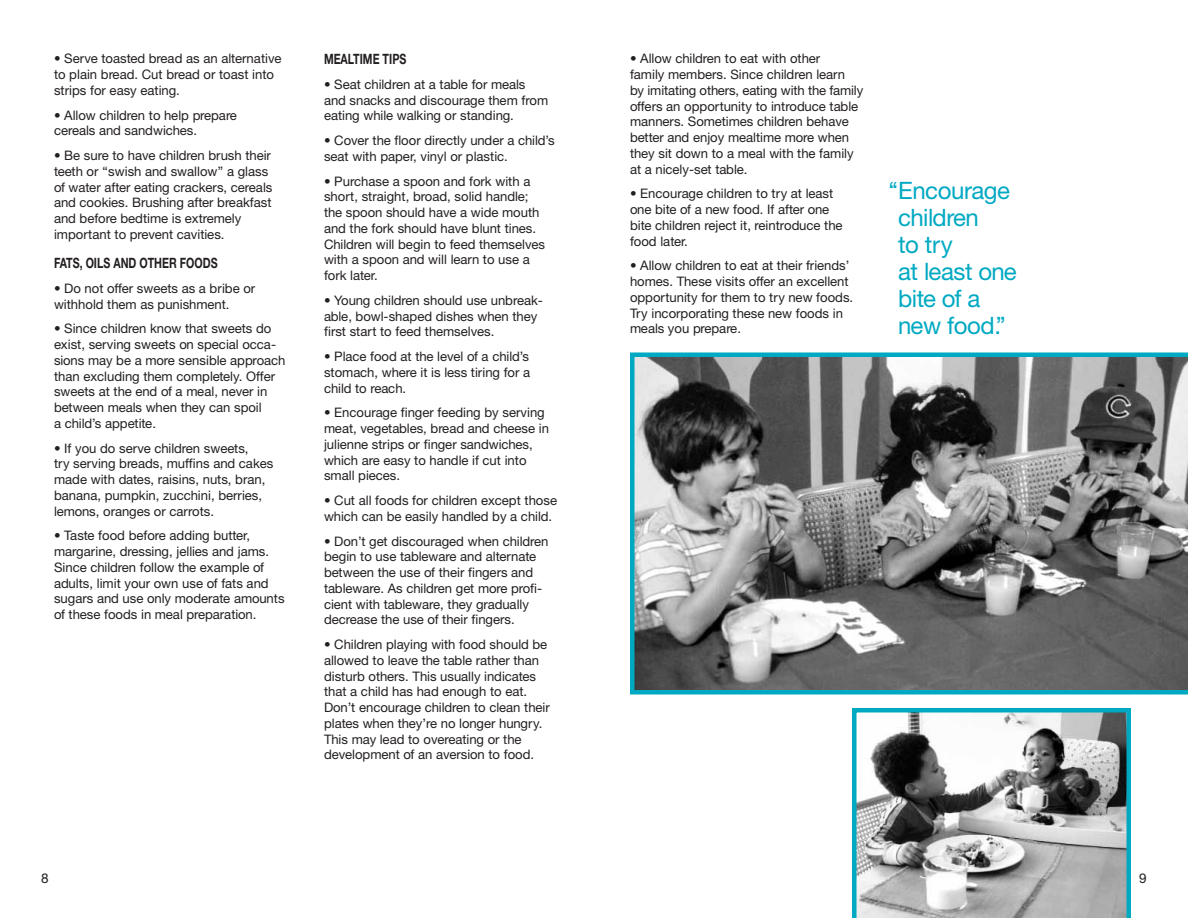
<style>
.page{position:relative;width:1188px;height:918px;background:#fff}
.page>*{position:absolute;margin:0;border:0;box-sizing:border-box;transform-origin:0 0}
.t1{font:24px/27px "Helvetica Neue";letter-spacing:-.015em;color:#00a9c2}
.t2{font:700 14.25px "Helvetica Neue";color:#231f20;scale:.75 1}
.t3{font:13.5px "Helvetica Neue";color:#231f20}
.t4{font:13.2px/15.8px "Helvetica Neue";color:#231f20}
</style>
<div class="page">
<svg style="left:630px;top:352px;width:558px;height:342px;background:#787d7e"></svg>
<svg style="left:852px;top:708px;width:279px;height:210px"></svg>
<p class="t4" style="left:54px;top:52px;width:229px">• Serve toasted bread as an alternative to plain bread. Cut bread or toast into strips for easy eating.</p>
<p class="t4" style="left:54px;top:108px;width:185px">• Allow children to help prepare cereals and sandwiches.</p>
<p class="t4" style="left:54px;top:149px;width:220px">• Be sure to have children brush their teeth or ‘‘swish and swallow’’ a glass of water after eating crackers, cereals and cookies. Brushing after breakfast and before bedtime is extremely important to prevent cavities.</p>
<p class="t2" style="left:54px;top:258px;width:220px">FATS, OILS AND OTHER FOODS</p>
<p class="t4" style="left:54px;top:282px;width:203px">• Do not offer sweets as a bribe or withhold them as punishment.</p>
<p class="t4" style="left:54px;top:322px;width:233px">• Since children know that sweets do exist, serving sweets on special occa&shy;sions may be a more sensible approach than excluding them completely. Offer sweets at the end of a meal, never in between meals when they can spoil<br>a child’s appetite.</p>
<p class="t4" style="left:54px;top:441px;width:221px">• If you do serve children sweets,<br>try serving breads, muffins and cakes made with dates, raisins, nuts, bran, banana, pumpkin, zucchini, berries, lemons, oranges or carrots.</p>
<p class="t4" style="left:54px;top:529px;width:232px">• Taste food before adding butter, margarine, dressing, jellies and jams.<br>Since children follow the example of adults, limit your own use of fats and sugars and use only moderate amounts of these foods in meal preparation.</p>
<p class="t2" style="left:324px;top:54px;width:112px">MEALTIME TIPS</p>
<p class="t4" style="left:324px;top:78px;width:226px">• Seat children at a table for meals and snacks and discourage them from eating while walking or standing.</p>
<p class="t4" style="left:324px;top:134px;width:232px">• Cover the floor directly under a child’s seat with paper, vinyl or plastic.</p>
<p class="t4" style="left:324px;top:174px;width:223px">• Purchase a spoon and fork with a short, straight, broad, solid handle; the spoon should have a wide mouth and the fork should have blunt tines.<br>Children will begin to feed themselves with a spoon and will learn to use a fork later.</p>
<p class="t4" style="left:324px;top:294px;width:221px">• Young children should use unbreak&shy;able, bowl-shaped dishes when they first start to feed themselves.</p>
<p class="t4" style="left:324px;top:350px;width:208px;text-align:justify">• Place food at the level of a child’s stomach, where it is less tiring for a child to reach.</p>
<p class="t4" style="left:324px;top:406px;width:227px">• Encourage finger feeding by serving meat, vegetables, bread and cheese in julienne strips or finger sandwiches, which are easy to handle if cut into small pieces.</p>
<p class="t4" style="left:324px;top:494px;width:235px">• Cut all foods for children except those which can be easily handled by a child.</p>
<p class="t4" style="left:324px;top:534px;width:226px">• Don’t get discouraged when children begin to use tableware and alternate between the use of their fingers and tableware. As children get more profi&shy;cient with tableware, they gradually decrease the use of their fingers.</p>
<p class="t4" style="left:324px;top:638px;width:227px">• Children playing with food should be allowed to leave the table rather than disturb others. This usually indicates that a child has had enough to eat.<br>Don’t encourage children to clean their plates when they’re no longer hungry.<br>This may lead to overeating or the development of an aversion to food.</p>
<p class="t3" style="left:41px;top:873px;width:9px">8</p>
<p class="t4" style="left:630px;top:52px;width:235px">• Allow children to eat with other<br>family members. Since children learn<br>by imitating others, eating with the family offers an opportunity to introduce table manners. Sometimes children behave better and enjoy mealtime more when they sit down to a meal with the family at a nicely-set table.</p>
<p class="t4" style="left:630px;top:187px;width:214px">• Encourage children to try at least one bite of a new food. If after one bite children reject it, reintroduce the food later.</p>
<p class="t4" style="left:630px;top:259px;width:225px">• Allow children to eat at their friends’ homes. These visits offer an excellent opportunity for them to try new foods.<br>Try incorporating these new foods in meals you prepare.</p>
<h1 class="t1" style="left:898px;top:179px;width:120px;text-indent:-10px">‘‘Encourage children<br>to try<br>at least one bite of a new food.’’</h1>
<p class="t3" style="left:1139px;top:873px;width:9px">9</p>
</div>
